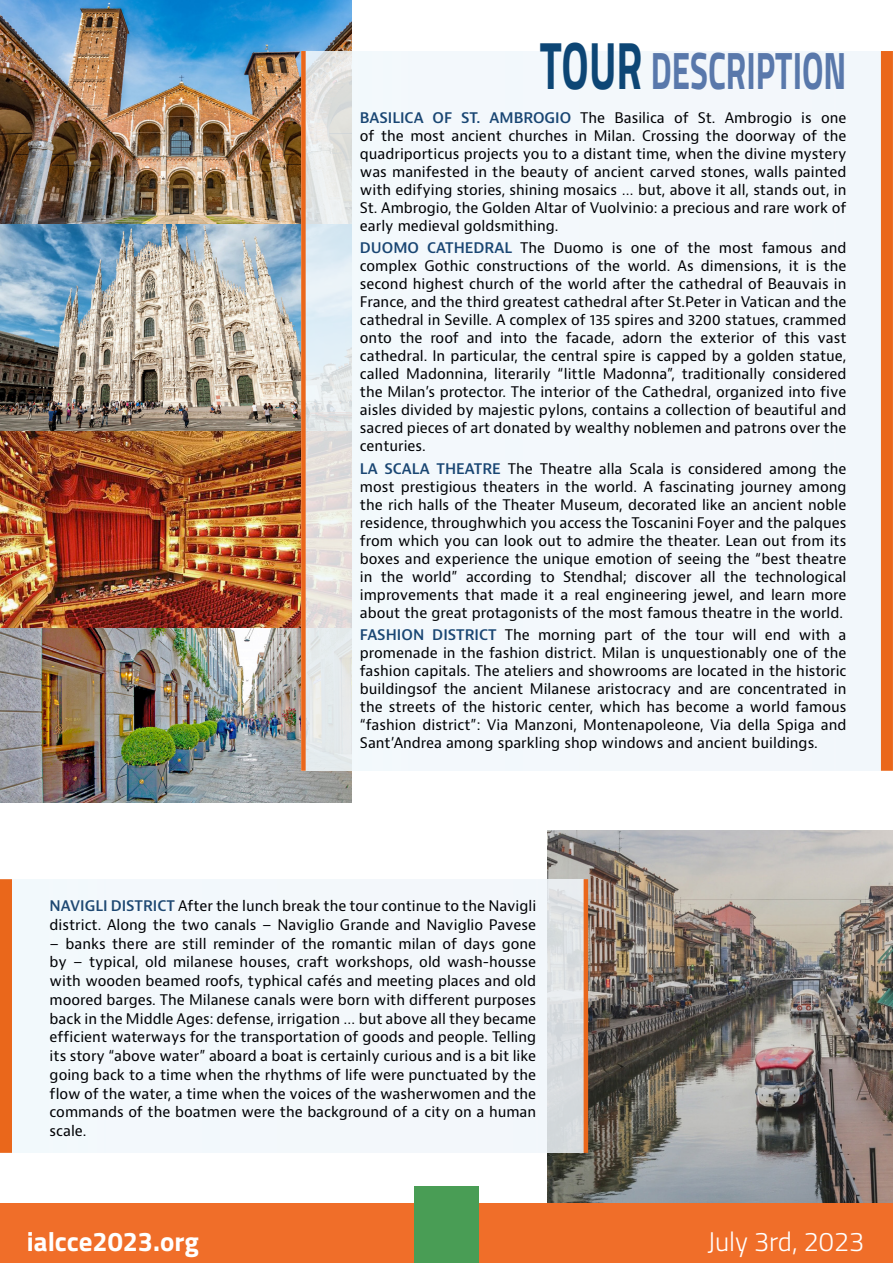
<style>
.page{position:relative;width:893px;height:1263px;background:#fff}
.page>*{position:absolute;margin:0;border:0;box-sizing:border-box;transform-origin:0 0}
.t1{font:700 52.8px "Titillium Web";color:#5978ab;scale:.62 1}
.t2{font:700 27px "Titillium Web";color:#fff}
.t3{font:300 27px "Titillium Web";color:#fff}
.t4{font:14.25px/18px "Bernino Sans";color:#000104;text-align:justify}
.s1{font-size:67.2px;color:#0d4675}
.s2{font-weight:600;color:#194673}
.s3{font-weight:600;color:#1e4872}
</style>
<div class="page">
<img style="left:0;top:224px;width:352px;height:579px">
<img style="left:0;top:0;width:352px;height:224px">
<img style="left:547px;top:830px;width:346px;height:373px">
<div style="left:0;top:1203px;width:893px;height:60px;background:#f06e29"></div>
<div style="left:414px;top:1186px;width:65px;height:77px;background:#499d55"></div>
<div style="left:881px;top:51px;width:12px;height:720px;background:#ea671b"></div>
<svg style="left:306px;top:51px;width:575px;height:720px"></svg>
<div style="left:301px;top:51px;width:5px;height:720px;background:#ea671b"></div>
<div style="left:0;top:879px;width:584px;height:274px;background:#f3f8fb"></div>
<div style="left:0;top:879px;width:12px;height:274px;background:#ea671b"></div>
<hr style="left:584px;top:879px;width:4px;height:274px;background:#ea671b">
<p class="t1" style="left:540px;top:30px;width:496px"><span class="s1">TOUR</span> DESCRIPTION</p>
<p class="t4" style="left:360px;top:109px;width:488px"><span class="s2">BASILICA OF ST. AMBROGIO</span> The Basilica of St. Ambrogio is one of the most ancient churches in Milan. Crossing the doorway of the quadriporticus projects you to a distant time, when the divine mystery was manifested in the beauty of ancient carved stones, walls painted with edifying stories, shining mosaics … but, above it all, stands out, in St. Ambrogio, the Golden Altar of Vuolvinio: a precious and rare work of early medieval goldsmithing.</p>
<p class="t4" style="left:360px;top:239px;width:488px"><span class="s2">DUOMO CATHEDRAL</span> The Duomo is one of the most famous and complex Gothic constructions of the world. As dimensions, it is the second highest church of the world after the cathedral of Beauvais in France, and the third greatest cathedral after St.Peter in Vatican and the cathedral in Seville. A complex of 135 spires and 3200 statues, crammed onto the roof and into the facade, adorn the exterior of this vast cathedral. In particular, the central spire is capped by a golden statue, called Madonnina, literarily “little Madonna”, traditionally considered the Milan’s protector. The interior of the Cathedral, organized into five aisles divided by majestic pylons, contains a collection of beautiful and sacred pieces of art donated by wealthy noblemen and patrons over the centuries.</p>
<p class="t4" style="left:360px;top:460px;width:488px"><span class="s2">LA SCALA THEATRE</span> The Theatre alla Scala is considered among the most prestigious theaters in the world. A fascinating journey among the rich halls of the Theater Museum, decorated like an ancient noble residence, throughwhich you access the Toscanini Foyer and the palques from which you can look out to admire the theater. Lean out from its boxes and experience the unique emotion of seeing the “best theatre in the world” according to Stendhal; discover all the technological improvements that made it a real engineering jewel, and learn more about the great protagonists of the most famous theatre in the world.</p>
<p class="t4" style="left:360px;top:626px;width:488px"><span class="s2">FASHION DISTRICT</span> The morning part of the tour will end with a promenade in the fashion district. Milan is unquestionably one of the fashion capitals. The ateliers and showrooms are located in the historic buildingsof the ancient Milanese aristocracy and are concentrated in the streets of the historic center, which has become a world famous “fashion district”: Via Manzoni, Montenapoleone, Via della Spiga and Sant’Andrea among sparkling shop windows and ancient buildings.</p>
<p class="t4" style="left:50px;top:897px;width:488px;line-height:18.8px"><span class="s3">NAVIGLI DISTRICT</span> After the lunch break the tour continue to the Navigli district. Along the two canals – Naviglio Grande and Naviglio Pavese</p>
<p class="t4" style="left:50px;top:934px;width:488px;line-height:18.8px">– banks there are still reminder of the romantic milan of days gone by – typical, old milanese houses, craft workshops, old wash-housse with wooden beamed roofs, typhical cafés and meeting places and old moored barges. The Milanese canals were born with different purposes back in the Middle Ages: defense, irrigation … but above all they became efficient waterways for the transportation of goods and people. Telling its story “above water” aboard a boat is certainly curious and is a bit like going back to a time when the rhythms of life were punctuated by the flow of the water, a time when the voices of the washerwomen and the commands of the boatmen were the background of a city on a human scale.</p>
<p class="t2" style="left:27px;top:1220px;width:173px">ialcce2023.org</p>
<p class="t3" style="left:707px;top:1221px;width:158px">July 3rd, 2023</p>
</div>
